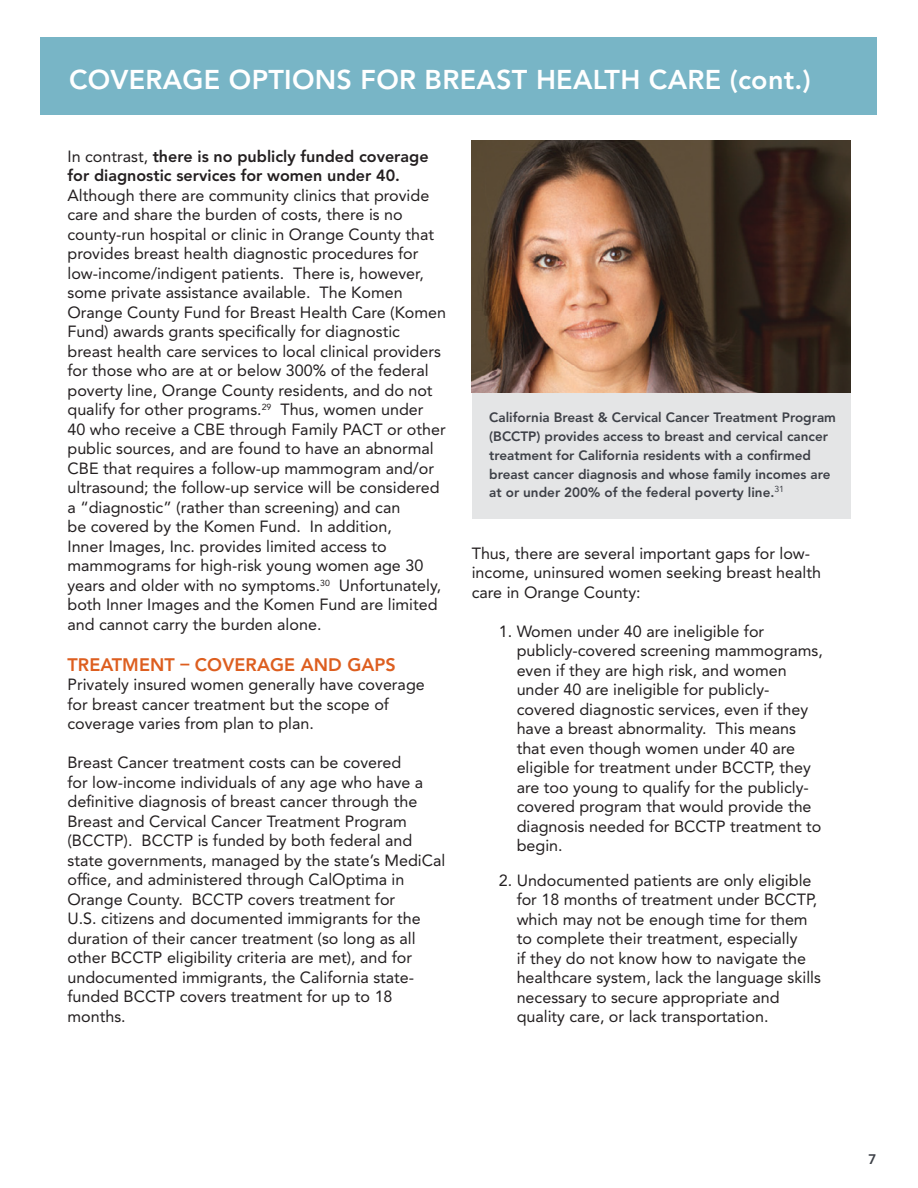
<style>
.page{position:relative;width:918px;height:1188px;background:#fff}
.page>*{position:absolute;margin:0;border:0;box-sizing:border-box;transform-origin:0 0}
.t1{font:800 27px "Avenir LT Std";letter-spacing:.01em;color:#fff}
.t2{font:800 18px "Avenir LT Std";color:#dd5e1f}
.t3{font:16.2px/19.5px "Avenir LT Std";color:#231f20}
.t4{font:800 16.2px/19.5px "Avenir LT Std";color:#231f20}
.t5{font:800 13.5px/18.8px "Avenir LT Std";color:#3d4047}
.t6{font:13.5px "Trade Gothic Bold Two";color:#3d4047}
.s1{font-weight:400}
</style>
<div class="page">
<div style="left:41px;top:37px;width:836px;height:78px;background:#78b5c6"></div>
<div style="left:472px;top:390px;width:378px;height:128px;background:#e4e5e6"></div>
<img style="left:472px;top:140px;width:378px;height:252px">
<h1 class="t1" style="left:69px;top:63px;width:743px">COVERAGE OPTIONS FOR BREAST HEALTH CARE (cont.)</h1>
<p class="t4" style="left:67px;top:146px;width:363px"><span class="s1">In contrast,</span> there is no publicly funded coverage for diagnostic services for women under 40.</p>
<p class="t3" style="left:67px;top:186px;width:380px">Although there are community clinics that provide care and share the burden of costs, there is no county-run hospital or clinic in Orange County that provides breast health diagnostic procedures for low-income/indigent patients. There is, however, some private assistance available. The Komen Orange County Fund for Breast Health Care (Komen Fund) awards grants specifically for diagnostic breast health care services to local clinical providers for those who are at or below 300% of the federal poverty line, Orange County residents, and do not qualify for other programs.<sup>29</sup> Thus, women under<br>40 who receive a CBE through Family PACT or other public sources, and are found to have an abnormal CBE that requires a follow-up mammogram and/or ultrasound; the follow-up service will be considered a “diagnostic” (rather than screening) and can<br>be covered by the Komen Fund. In addition,<br>Inner Images, Inc. provides limited access to mammograms for high-risk young women age 30 years and older with no symptoms.<sup>30</sup> Unfortunately, both Inner Images and the Komen Fund are limited and cannot carry the burden alone.</p>
<p class="t2" style="left:68px;top:654px;width:24px">Treatment</p>
<p class="t2" style="left:180px;top:654px;width:41px">– Covera</p>
<p class="t2" style="left:270px;top:654px;width:46px">ge and</p>
<p class="t2" style="left:347px;top:654px;width:13px">Gaps</p>
<p class="t3" style="left:67px;top:675px;width:359px">Privately insured women generally have coverage for breast cancer treatment but the scope of coverage varies from plan to plan.</p>
<p class="t3" style="left:67px;top:753px;width:379px">Breast Cancer treatment costs can be covered<br>for low-income individuals of any age who have a definitive diagnosis of breast cancer through the Breast and Cervical Cancer Treatment Program (BCCTP). BCCTP is funded by both federal and state governments, managed by the state’s MediCal office, and administered through CalOptima in Orange County. BCCTP covers treatment for<br>U.S. citizens and documented immigrants for the duration of their cancer treatment (so long as all other BCCTP eligibility criteria are met), and for undocumented immigrants, the California state&shy;funded BCCTP covers treatment for up to 18 months.</p>
<p class="t5" style="left:489px;top:408px;width:348px">California Breast &amp; Cervical Cancer Treatment Program (BCCTP) provides access to breast and cervical cancer treatment for California residents with a confirmed breast cancer diagnosis and whose family incomes are at or under 200% of the federal poverty line.<sup>31</sup></p>
<p class="t3" style="left:472px;top:543px;width:351px">Thus, there are several important gaps for low&shy;income, uninsured women seeking breast health care in Orange County:</p>
<p class="t3" style="left:517px;top:621px;width:308px;text-indent:-18px">1. Women under 40 are ineligible for publicly-covered screening mammograms, even if they are high risk, and women under 40 are ineligible for publicly&shy;covered diagnostic services, even if they have a breast abnormality. This means that even though women under 40 are eligible for treatment under BCCTP, they are too young to qualify for the publicly&shy;covered program that would provide the diagnosis needed for BCCTP treatment to begin.</p>
<p class="t3" style="left:517px;top:870px;width:306px;text-indent:-18px">2. Undocumented patients are only eligible for 18 months of treatment under BCCTP, which may not be enough time for them to complete their treatment, especially<br>if they do not know how to navigate the healthcare system, lack the language skills necessary to secure appropriate and quality care, or lack transportation.</p>
<p class="t6" style="left:868px;top:1151px;width:10px">7</p>
</div>
